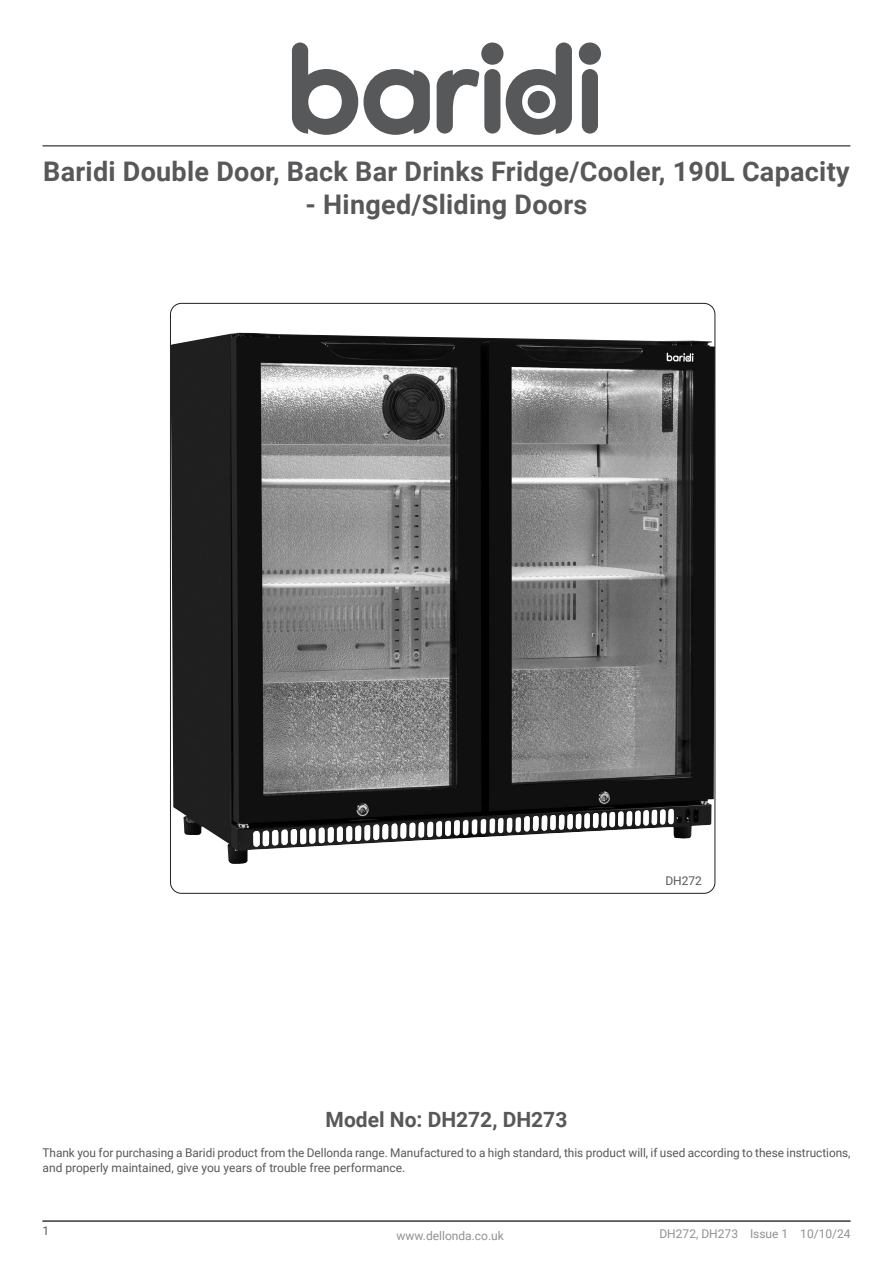
<style>
.page{position:relative;width:893px;height:1263px;background:#fff}
.page>*{position:absolute;margin:0;border:0;box-sizing:border-box;transform-origin:0 0}
.Product_Header{font:700 27px "Roboto";letter-spacing:.01em;color:#57585a}
.Model_Number{font:700 21px "Roboto";color:#57585a}
.Copy__Justified{font:12px/15px "Roboto";letter-spacing:-.005em;color:#57585a}
.t1{font:12px "Roboto";color:#8f9194}
.Body{font:12px "Roboto";color:#57585a}
</style>
<div class="page">
<hr style="left:43px;top:145px;width:807px;height:2px;background:#57585a">
<svg style="left:292px;top:43px;width:66px;height:92px"></svg>
<svg style="left:364px;top:69px;width:66px;height:66px"></svg>
<svg style="left:437px;top:69px;width:42px;height:65px"></svg>
<div style="left:484px;top:69px;width:16px;height:65px;background:#57585a;border-radius:8px"></div>
<svg style="left:506px;top:43px;width:66px;height:92px"></svg>
<div style="left:582px;top:69px;width:16px;height:65px;background:#57585a;border-radius:8px"></div>
<div style="left:481px;top:43px;width:22px;height:22px;background:#57585a;border-radius:50%"></div>
<div style="left:579px;top:43px;width:22px;height:22px;background:#57585a;border-radius:50%"></div>
<div style="left:528px;top:91px;width:22px;height:22px;background:#57585a;border-radius:50%"></div>
<hr style="left:43px;top:1220px;width:807px;height:2px;background:#57585a">
<img style="left:172px;top:333px;width:541px;height:531px">
<p class="Product_Header" style="left:43px;top:152px;width:808px">Baridi Double Door, Back Bar Drinks Fridge/Cooler, 190L Capacity</p>
<p class="Product_Header" style="left:306px;top:186px;width:283px">- Hinged/Sliding Doors</p>
<p class="Body" style="left:665px;top:873px;width:38px">DH272</p>
<p class="Model_Number" style="left:326px;top:1105px;width:243px">Model No: DH272, DH273</p>
<p class="Copy__Justified" style="left:43px;top:1145px;width:810px">Thank you for purchasing a Baridi product from the Dellonda range. Manufactured to a high standard, this product will, if used according to these instructions, and properly maintained, give you years of trouble free performance.</p>
<p class="Copy__Justified" style="left:43px;top:1222px;width:8px">1</p>
<p class="t1" style="left:397px;top:1227px;width:109px">www.dellonda.co.uk</p>
<p class="t1" style="left:659px;top:1226px;width:193px">DH272, DH273 Issue 1 10/10/24</p>
</div>
